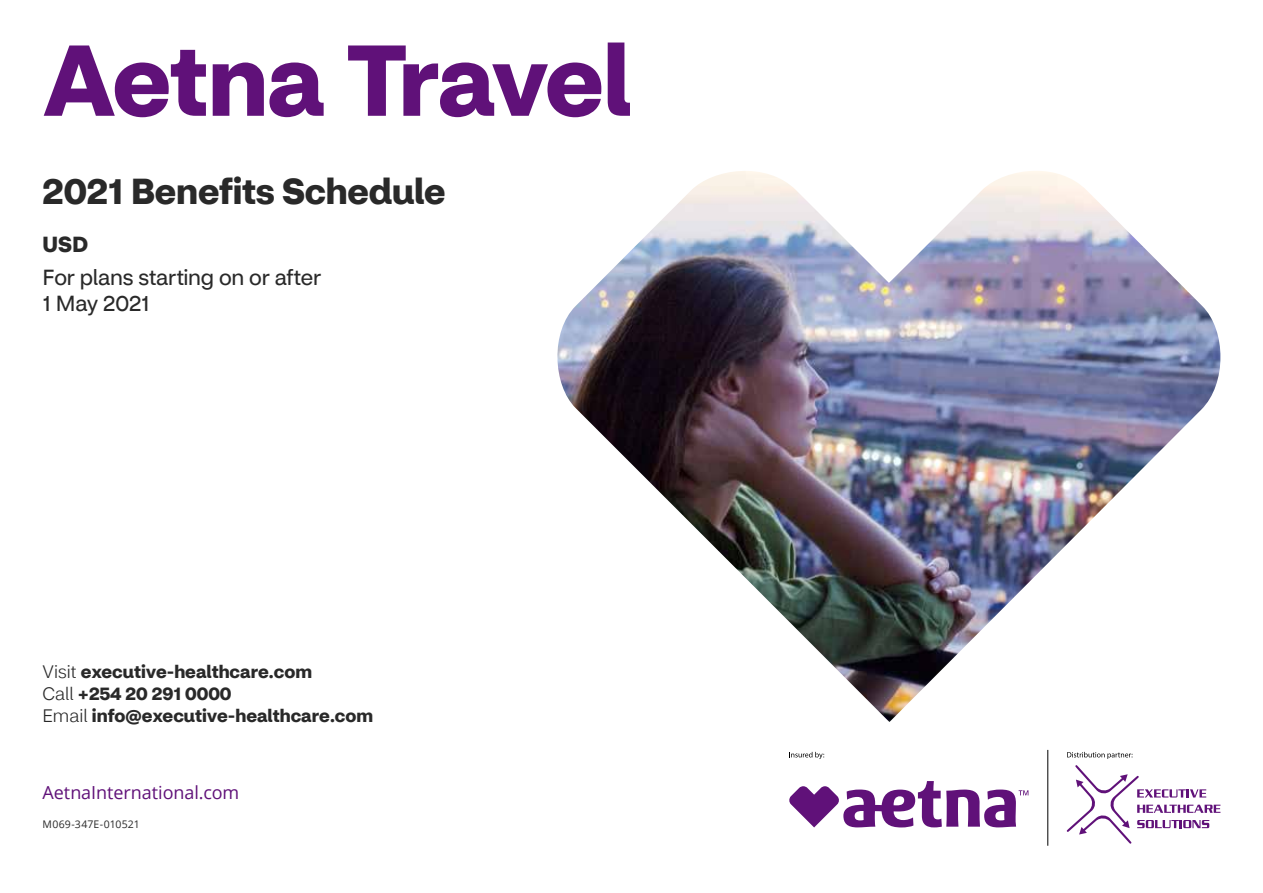
<style>
.page{position:relative;width:1263px;height:893px;background:#fff}
.page>*{position:absolute;margin:0;border:0;box-sizing:border-box;transform-origin:0 0}
.t1{font:700 99px "CVS Health Sans";letter-spacing:-.02em;color:#601179}
.t2{font:700 36px "CVS Health Sans";letter-spacing:-.005em;color:#292929}
.t3{font:21.75px/26.1px "CVS Health Sans";letter-spacing:-.01em;color:#292929}
.t4{font:700 21.75px "CVS Health Sans";color:#292929}
.t5{font:700 18px/21.6px "CVS Health Sans";color:#292929}
.t6{font:18px "Open Sans";letter-spacing:-.005em;color:#601179}
.t7{font:10.5px "Open Sans";letter-spacing:.015em;color:#292929}
.s1{font-weight:300}
</style>
<div class="page">
<img style="left:557px;top:171px;width:664px;height:551px">
<hr style="left:1047px;top:750px;width:1px;height:96px;background:#000">
<svg style="left:1067px;top:765px;width:153px;height:79px"></svg>
<svg style="left:1067px;top:752px;width:65px;height:7px"></svg>
<svg style="left:789px;top:752px;width:35px;height:7px"></svg>
<svg style="left:789px;top:781px;width:239px;height:46px"></svg>
<h1 class="t1" style="left:43px;top:19px;width:590px">Aetna Travel</h1>
<h2 class="t2" style="left:43px;top:169px;width:405px">2021 Benefits Schedule</h2>
<p class="t4" style="left:43px;top:231px;width:47px">USD</p>
<p class="t3" style="left:43px;top:264px;width:280px">For plans starting on or after<br>1 May 2021</p>
<p class="t5" style="left:43px;top:661px;width:332px"><span class="s1">Visit</span> executive-healthcare.com<br><span class="s1">Call</span> +254 20 291 0000<br><span class="s1">Email</span> info@executive-healthcare.com</p>
<p class="t6" style="left:43px;top:780px;width:198px">AetnaInternational.com</p>
<p class="t7" style="left:43px;top:817px;width:99px">M069-347E-010521</p>
</div>
